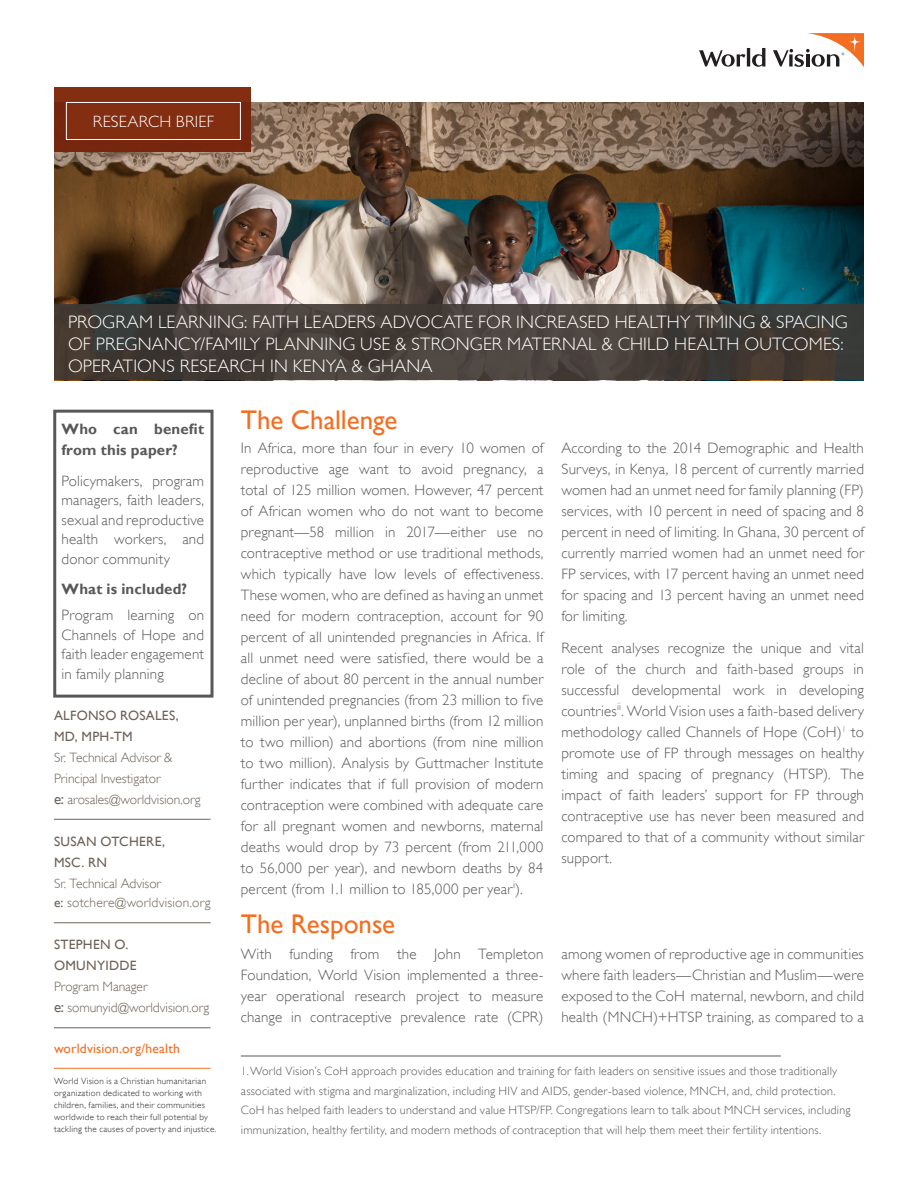
<style>
.page{position:relative;width:918px;height:1188px;background:#fff}
.page>*{position:absolute;margin:0;border:0;box-sizing:border-box;transform-origin:0 0}
.t1{font:27px "Gill Sans";color:#f36e21}
.t2{font:300 18px/22.4px "Gill Sans";letter-spacing:.01em;color:#fff}
.t3{font:300 16.5px "Gill Sans Std";letter-spacing:.015em;color:#fff}
.t4{font:300 15px/21px "Gill Sans";letter-spacing:.01em;color:#57585a;text-align:justify}
.t5{font:700 15px/21.8px "Gill Sans";letter-spacing:.01em;color:#57585a}
.t6{font:300 13.5px/21px "Gill Sans";letter-spacing:-.005em;color:#6f6259}
.t7{font:13.5px/21px "Gill Sans";letter-spacing:.02em;color:#6f6259}
.t8{font:300 13.5px "Gill Sans";letter-spacing:.015em;color:#6f6259}
.t9{font:13.5px "Gill Sans";letter-spacing:.01em;color:#f36e21}
.t10{font:300 12px/19.5px "Gill Sans";letter-spacing:.02em;color:#57585a}
.t11{font:300 9px/12px "Gill Sans";letter-spacing:.035em;color:#231f20}
.s1{font-weight:400}
.s2{font-weight:400;font-size:15px}
.s3{font-weight:300}
</style>
<div class="page">
<img style="left:54px;top:102px;width:810px;height:203px">
<svg style="left:699px;top:33px;width:165px;height:34px"></svg>
<div style="left:54px;top:305px;width:810px;height:75px;background:linear-gradient(to right,#463e39,#443e39)"></div>
<div style="left:53px;top:410px;width:161px;height:288px;border:3px solid #57585a"></div>
<div style="left:54px;top:87px;width:197px;height:65px;background:#792910"></div>
<div style="left:66px;top:102px;width:174px;height:38px;background:#832d11"></div>
<div style="left:66px;top:102px;width:175px;height:38px;border:1px solid #fff"></div>
<hr style="left:241px;top:1056px;width:540px;height:1px;background:#57585a">
<hr style="left:54px;top:819px;width:157px;height:1px;background:#6f6259">
<hr style="left:54px;top:923px;width:157px;height:1px;background:#6f6259">
<hr style="left:54px;top:1028px;width:157px;height:1px;background:#6f6259">
<hr style="left:54px;top:1068px;width:157px;height:1px;background:#f36e21">
<p class="t3" style="left:93px;top:112px;width:123px">RESEARCH BRIEF</p>
<p class="t2" style="left:68px;top:311px;width:781px">PROGRAM LEARNING: FAITH LEADERS ADVOCATE FOR INCREASED HEALTHY TIMING &amp; SPACING<br>OF PREGNANCY/FAMILY PLANNING USE &amp; STRONGER MATERNAL &amp; CHILD HEALTH OUTCOMES:<br>OPERATIONS RESEARCH IN KENYA &amp; GHANA</p>
<p class="t5" style="left:62px;top:418px;width:144px">Who can benefit from this paper?</p>
<p class="t4" style="left:62px;top:471px;width:144px;line-height:19.5px">Policymakers, program managers, faith leaders, sexual and reproductive health workers, and donor community</p>
<p class="t5" style="left:62px;top:579px;width:127px">What is included?</p>
<p class="t4" style="left:62px;top:605px;width:144px;line-height:19.5px">Program learning on Channels of Hope and faith leader engagement in family planning</p>
<p class="t6" style="left:54px;top:705px;width:148px"><span class="s1">ALFONSO ROSALES,<br>MD, MPH-TM<br></span>Sr. Technical Advisor &amp;<br>Principal Investigator<br><span class="s2">e:</span> arosales@worldvision.org</p>
<p class="t7" style="left:54px;top:831px;width:113px">SUSAN OTCHERE,<br>MSC. RN<br><span class="s3">Sr. Technical Advisor</span></p>
<p class="t8" style="left:54px;top:895px;width:158px"><span class="s1">e:</span> sotchere@worldvision.org</p>
<p class="t6" style="left:54px;top:934px;width:157px"><span class="s1">STEPHEN O.<br>OMUNYIDDE<br></span>Program Manager<br><span class="s2">e:</span> somunyid@worldvision.org</p>
<p class="t9" style="left:54px;top:1041px;width:127px">worldvision.org/health</p>
<p class="t11" style="left:54px;top:1075px;width:164px">World Vision is a Christian humanitarian organization dedicated to working with children, families, and their communities worldwide to reach their full potential by tackling the causes of poverty and injustice.</p>
<p class="t1" style="left:241px;top:404px;width:158px">The Challenge</p>
<p class="t4" style="left:241px;top:438px;width:304px">In Africa, more than four in every 10 women of reproductive age want to avoid pregnancy, a total of 125 million women. However, 47 percent of African women who do not want to become pregnant—58 million in 2017—either use no contraceptive method or use traditional methods, which typically have low levels of effectiveness.<br>These women, who are defined as having an unmet need for modern contraception, account for 90 percent of all unintended pregnancies in Africa. If all unmet need were satisfied, there would be a decline of about 80 percent in the annual number of unintended pregnancies (from 23 million to five million per year), unplanned births (from 12 million to two million) and abortions (from nine million to two million). Analysis by Guttmacher Institute further indicates that if full provision of modern contraception were combined with adequate care for all pregnant women and newborns, maternal deaths would drop by 73 percent (from 211,000 to 56,000 per year), and newborn deaths by 84 percent (from 1.1 million to 185,000 per year<sup>i</sup>).</p>
<p class="t1" style="left:241px;top:909px;width:156px">The Response</p>
<p class="t4" style="left:561px;top:438px;width:304px">According to the 2014 Demographic and Health Surveys, in Kenya, 18 percent of currently married women had an unmet need for family planning (FP) services, with 10 percent in need of spacing and 8 percent in need of limiting. In Ghana, 30 percent of currently married women had an unmet need for FP services, with 17 percent having an unmet need for spacing and 13 percent having an unmet need for limiting.</p>
<p class="t4" style="left:561px;top:637px;width:304px">Recent analyses recognize the unique and vital role of the church and faith-based groups in successful developmental work in developing countries<sup>ii</sup>. World Vision uses a faith-based delivery methodology called Channels of Hope (CoH)<sup>1</sup> to promote use of FP through messages on healthy timing and spacing of pregnancy (HTSP). The impact of faith leaders’ support for FP through contraceptive use has never been measured and compared to that of a community without similar support.</p>
<p class="t4" style="left:241px;top:944px;width:304px">With funding from the John Templeton Foundation, World Vision implemented a three&shy;year operational research project to measure change in contraceptive prevalence rate (CPR)</p>
<p class="t4" style="left:561px;top:944px;width:304px">among women of reproductive age in communities where faith leaders—Christian and Muslim—were exposed to the CoH maternal, newborn, and child health (MNCH)+HTSP training, as compared to a</p>
<p class="t10" style="left:241px;top:1062px;width:611px">1. World Vision’s CoH approach provides education and training for faith leaders on sensitive issues and those traditionally associated with stigma and marginalization, including HIV and AIDS, gender-based violence, MNCH, and, child protection.<br>CoH has helped faith leaders to understand and value HTSP/FP. Congregations learn to talk about MNCH services, including immunization, healthy fertility, and modern methods of contraception that will help them meet their fertility intentions.</p>
</div>
